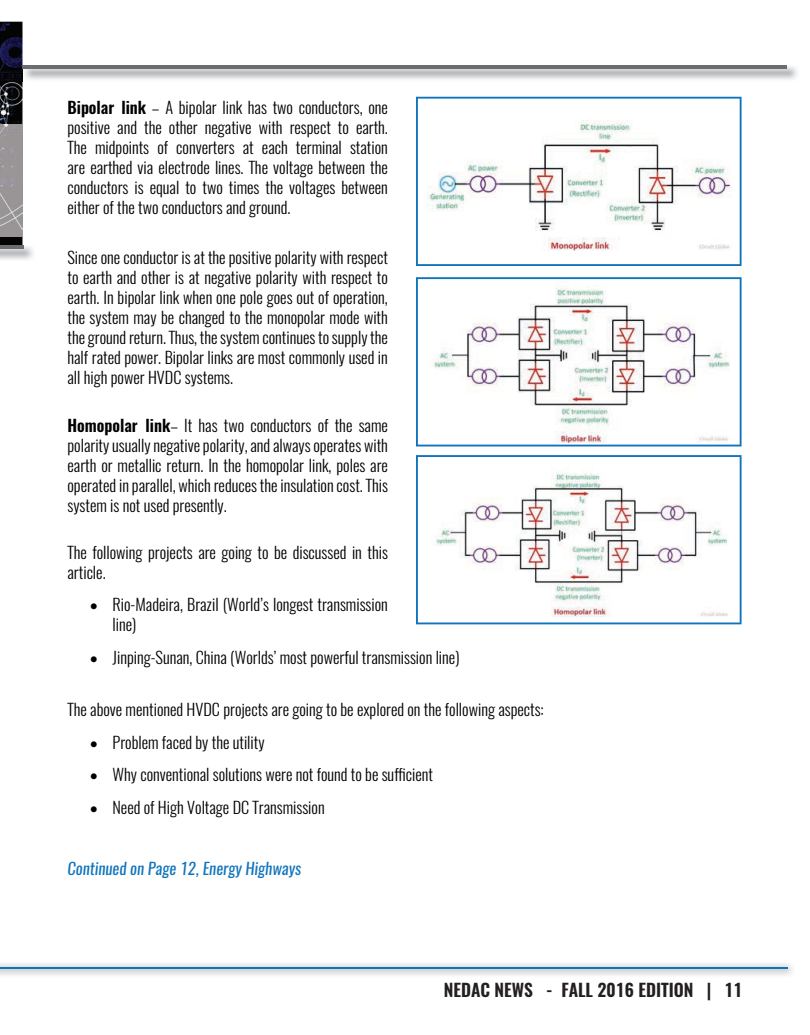
<style>
.page{position:relative;width:810px;height:1035px;background:#fff}
.page>*{position:absolute;margin:0;border:0;box-sizing:border-box;transform-origin:0 0}
.t1{font:600 17.5px "Oswald";color:#231f20}
.t2{font:300 16.25px/20px "Oswald";color:#000;text-align:justify}
.t3{font:italic 16.25px "Oswald";color:#1074bc}
.s1{font-weight:600}
</style>
<div class="page">
<img style="left:0;top:22px;width:22px;height:223px">
<img style="left:0;top:124px;width:22px;height:112px">
<img style="left:0;top:963px;width:792px;height:13px">
<hr style="left:0;top:967px;width:788px;height:1px;background:#1074bc">
<img style="left:0;top:245px;width:33px;height:15px">
<svg style="left:0;top:245px;width:22px;height:1px"></svg>
<hr style="left:0;top:246px;width:23px;height:3px;background:#6c6d70">
<svg style="left:22px;top:65px;width:1px;height:16px"></svg>
<hr style="left:22px;top:66px;width:766px;height:3px;background:#6c6d70">
<svg style="left:416px;top:97px;width:326px;height:169px"></svg>
<svg style="left:416px;top:277px;width:326px;height:169px"></svg>
<svg style="left:416px;top:455px;width:326px;height:169px"></svg>
<img style="left:431px;top:463px;width:297px;height:154px">
<p class="t2" style="left:68px;top:97px;width:322px"><span class="s1">Bipolar link</span> – A bipolar link has two conductors, one positive and the other negative with respect to earth.<br>The midpoints of converters at each terminal station are earthed via electrode lines. The voltage between the conductors is equal to two times the voltages between either of the two conductors and ground.</p>
<p class="t2" style="left:68px;top:247px;width:322px">Since one conductor is at the positive polarity with respect to earth and other is at negative polarity with respect to earth. In bipolar link when one pole goes out of operation, the system may be changed to the monopolar mode with the ground return. Thus, the system continues to supply the half rated power. Bipolar links are most commonly used in all high power HVDC systems.</p>
<p class="t2" style="left:68px;top:416px;width:322px"><span class="s1">Homopolar link</span>– It has two conductors of the same polarity usually negative polarity, and always operates with earth or metallic return. In the homopolar link, poles are operated in parallel, which reduces the insulation cost. This system is not used presently.</p>
<p class="t2" style="left:68px;top:542px;width:322px">The following projects are going to be discussed in this article.</p>
<p class="t2" style="left:113px;top:595px;width:277px;text-indent:-23px">• Rio-Madeira, Brazil (World’s longest transmission line)</p>
<p class="t2" style="left:90px;top:647px;width:371px">• Jinping-Sunan, China (Worlds’ most powerful transmission line)</p>
<p class="t2" style="left:68px;top:700px;width:478px">The above mentioned HVDC projects are going to be explored on the following aspects:</p>
<p class="t2" style="left:90px;top:732px;width:176px">• Problem faced by the utility</p>
<p class="t2" style="left:90px;top:765px;width:344px">• Why conventional solutions were not found to be sufficient</p>
<p class="t2" style="left:90px;top:797px;width:236px">• Need of High Voltage DC Transmission</p>
<p class="t3" style="left:68px;top:857px;width:235px">Continued on Page 12, Energy Highways</p>
<p class="t1" style="left:444px;top:978px;width:300px">NEDAC NEWS - FALL 2016 EDITION | 11</p>
</div>
